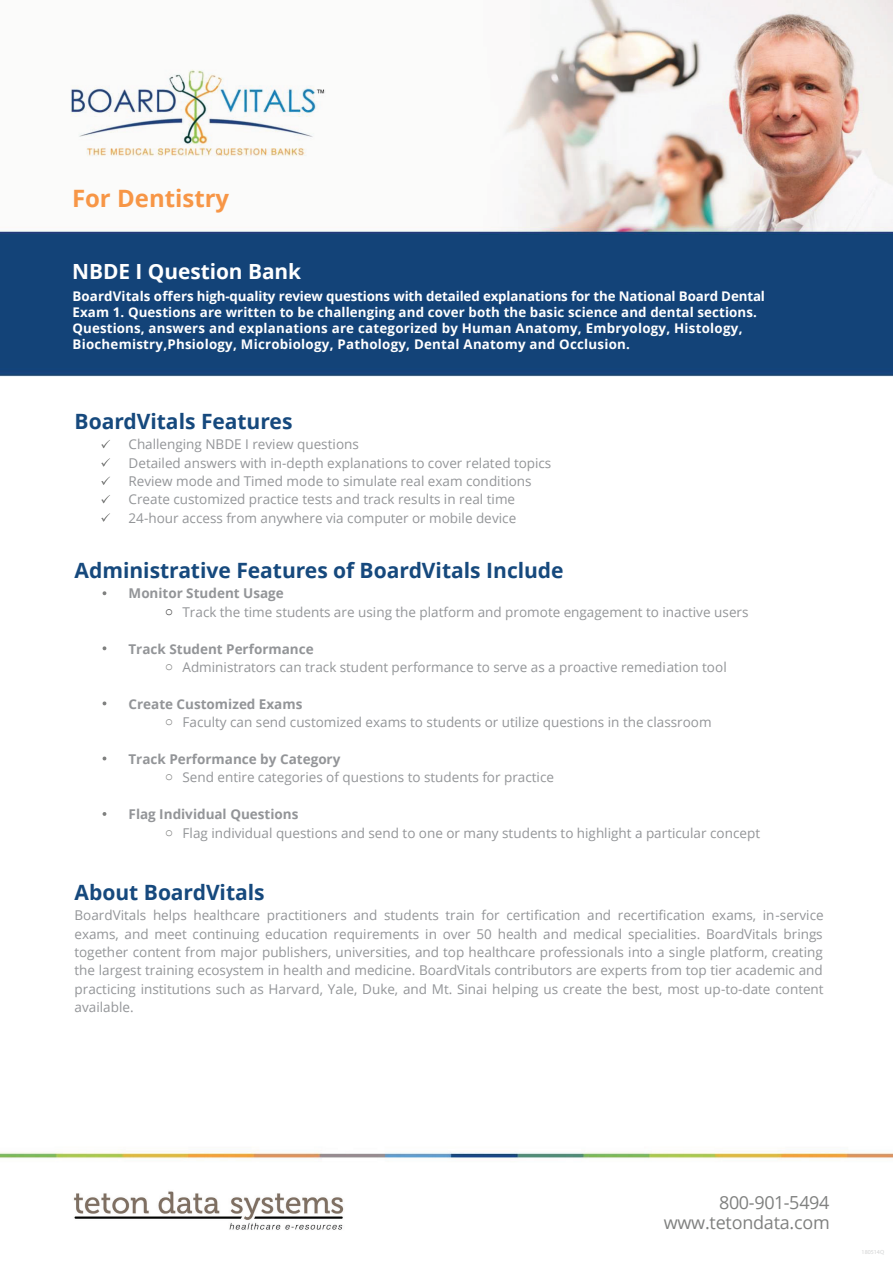
<style>
.page{position:relative;width:893px;height:1263px;background:#fff}
.page>*{position:absolute;margin:0;border:0;box-sizing:border-box;transform-origin:0 0}
.t1{font:700 24px "Open Sans";color:#f79646}
.t2{font:700 21px "Open Sans";color:#16497d}
.t3{font:700 20.85px "Open Sans";color:#fff}
.t4{font:18px/19.8px "Open Sans";letter-spacing:-.015em;color:#808180;text-align:right}
.t5{font:13.5px/18.5px "Open Sans";color:#939598}
.t6{font:700 13.5px "Open Sans";color:#939598}
.t7{font:700 13.35px/16px "Open Sans";letter-spacing:.01em;color:#fff}
.t8{font:13.35px "Courier New";color:#808180}
.t9{font:13.35px "Courier New";color:#404040}
.t10{font:6px "Myriad Pro";color:#d2d3d3}
</style>
<div class="page">
<img style="left:0;top:0;width:893px;height:1159px">
<svg style="left:101px;top:440px;width:9px;height:8px"></svg>
<svg style="left:101px;top:458px;width:9px;height:9px"></svg>
<svg style="left:101px;top:476px;width:9px;height:9px"></svg>
<svg style="left:101px;top:495px;width:9px;height:8px"></svg>
<svg style="left:101px;top:513px;width:9px;height:9px"></svg>
<svg style="left:103px;top:591px;width:3px;height:4px"></svg>
<svg style="left:103px;top:646px;width:3px;height:4px"></svg>
<svg style="left:103px;top:701px;width:3px;height:4px"></svg>
<svg style="left:103px;top:812px;width:3px;height:4px"></svg>
<img style="left:73px;top:1191px;width:271px;height:39px">
<h1 class="t1" style="left:72px;top:181px;width:159px">For Dentistry</h1>
<h3 class="t3" style="left:72px;top:256px;width:230px">NBDE I Question Bank</h3>
<p class="t7" style="left:73px;top:287px;width:694px">BoardVitals offers high-quality review questions with detailed explanations for the National Board Dental Exam 1. Questions are written to be challenging and cover both the basic science and dental sections.<br>Questions, answers and explanations are categorized by Human Anatomy, Embryology, Histology, Biochemistry,Phsiology, Microbiology, Pathology, Dental Anatomy and Occlusion.</p>
<h2 class="t2" style="left:75px;top:406px;width:220px">BoardVitals Features</h2>
<p class="t5" style="left:129px;top:435px;width:424px">Challenging NBDE I review questions<br>Detailed answers with in-depth explanations to cover related topics Review mode and Timed mode to simulate real exam conditions Create customized practice tests and track results in real time 24-hour access from anywhere via computer or mobile device</p>
<h2 class="t2" style="left:75px;top:555px;width:491px">Administrative Features of BoardVitals Include</h2>
<p class="t6" style="left:129px;top:584px;width:157px">Monitor Student Usage</p>
<p class="t5" style="left:183px;top:602px;width:567px">Track the time students are using the platform and promote engagement to inactive users</p>
<p class="t6" style="left:129px;top:639px;width:187px">Track Student Performance</p>
<p class="t5" style="left:183px;top:658px;width:546px">Administrators can track student performance to serve as a proactive remediation tool</p>
<p class="t6" style="left:129px;top:694px;width:175px">Create Customized Exams</p>
<p class="t5" style="left:183px;top:713px;width:531px">Faculty can send customized exams to students or utilize questions in the classroom</p>
<p class="t6" style="left:129px;top:750px;width:213px">Track Performance by Category</p>
<p class="t5" style="left:183px;top:768px;width:373px">Send entire categories of questions to students for practice</p>
<p class="t6" style="left:129px;top:805px;width:171px">Flag Individual Questions</p>
<p class="t5" style="left:183px;top:823px;width:579px">Flag individual questions and send to one or many students to highlight a particular concept</p>
<p class="t9" style="left:165px;top:602px;width:9px">o</p>
<p class="t8" style="left:165px;top:657px;width:9px">o</p>
<p class="t8" style="left:165px;top:713px;width:9px">o</p>
<p class="t8" style="left:165px;top:768px;width:9px">o</p>
<p class="t8" style="left:165px;top:823px;width:9px">o</p>
<h2 class="t2" style="left:75px;top:877px;width:192px">About BoardVitals</h2>
<p class="t5" style="left:74px;top:906px;width:751px;text-align:justify">BoardVitals helps healthcare practitioners and students train for certification and recertification exams, in-service exams, and meet continuing education requirements in over 50 health and medical specialities. BoardVitals brings together content from major publishers, universities, and top healthcare professionals into a single platform, creating the largest training ecosystem in health and medicine. BoardVitals contributors are experts from top tier academic and practicing institutions such as Harvard, Yale, Duke, and Mt. Sinai helping us create the best, most up-to-date content available.</p>
<h3 class="t4" style="left:664px;top:1192px;width:168px">800-901-5494 www.tetondata.com</h3>
<p class="t10" style="left:862px;top:1248px;width:24px">180514Q</p>
</div>
